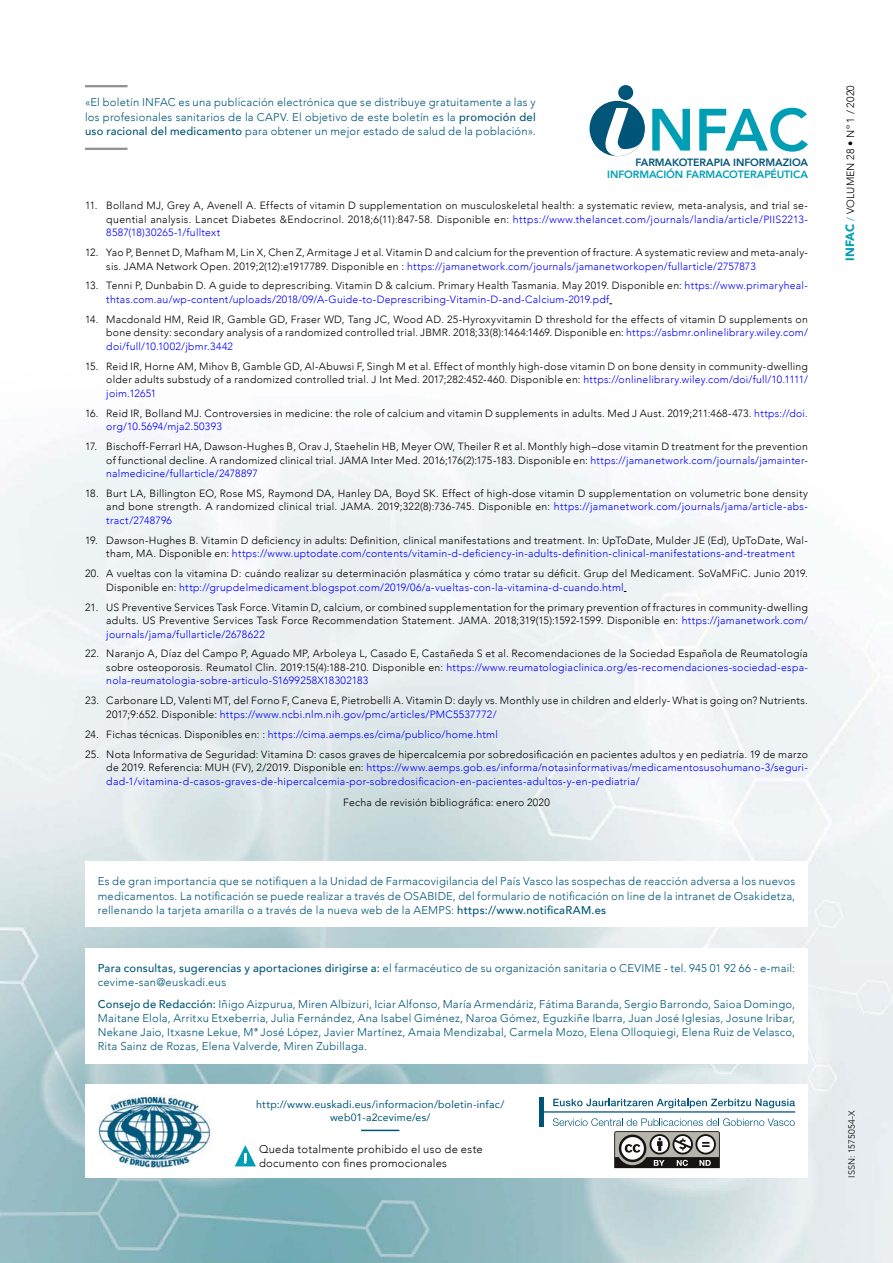
<style>
.page{position:relative;width:893px;height:1263px;background:#fff}
.page>*{position:absolute;margin:0;border:0;box-sizing:border-box;transform-origin:0 0}
.t1{font:300 11.25px/14.2px "Avenir";letter-spacing:.02em;color:#005579;text-align:justify}
.t2{font:300 11.25px/14.2px "Avenir";letter-spacing:.02em;color:#000}
.t3{font:300 10.5px/13.5px "Avenir";letter-spacing:.025em;color:#000;text-align:justify}
.t4{font:300 10.5px/13.5px "Avenir";letter-spacing:.025em;color:#00f}
.t5{font:10.5px/13.5px "Avenir";letter-spacing:.02em;color:#005579;text-align:center}
.t6{font:800 10.5px "Avenir";letter-spacing:-.01em;color:#009eb4}
.t7{font:800 10.5px "Avenir";letter-spacing:-.01em;color:#005579}
.t8{font:300 9px "Avenir";letter-spacing:.02em;color:#000}
.s1{font-weight:500}
.s2{color:#00f}
.s3{color:#000}
.s4{font-weight:900;font-size:12px;color:#009eb4}
.s5{color:#009eb4}
</style>
<div class="page">
<div style="left:589px;top:101px;width:56px;height:55px;background:#005579;border-radius:50%"></div>
<svg style="left:604px;top:108px;width:41px;height:48px"></svg>
<div style="left:618px;top:85px;width:15px;height:15px;background:#005579;border-radius:50%"></div>
<svg style="left:652px;top:109px;width:38px;height:42px"></svg>
<svg style="left:699px;top:108px;width:109px;height:44px"></svg>
<hr style="left:85px;top:85px;width:43px;height:2px;background:#919191">
<hr style="left:85px;top:148px;width:43px;height:2px;background:#919191">
<hr style="left:361px;top:1130px;width:38px;height:1px;background:#005579">
<img style="left:98px;top:1094px;width:113px;height:74px">
<svg style="left:553px;top:1099px;width:242px;height:9px"></svg>
<hr style="left:539px;top:1097px;width:4px;height:30px;background:#005579">
<hr style="left:539px;top:1111px;width:256px;height:1px;background:#005579">
<svg style="left:235px;top:1145px;width:21px;height:21px"></svg>
<svg style="left:553px;top:1118px;width:242px;height:51px"></svg>
<p class="t1" style="left:85px;top:95px;width:452px">«El boletín INFAC es una publicación electrónica que se distribuye gratuitamente a las y los profesionales sanitarios de la CAPV. El objetivo de este boletín es la <span class="s1">promoción del uso racional del medicamento</span> para obtener un mejor estado de salud de la población».</p>
<p class="t7" style="left:635px;top:154px;width:174px">FARMAKOTERAPIA INFORMAZIOA</p>
<p class="t6" style="left:607px;top:167px;width:202px">INFORMACIÓN FARMACOTERAPÉUTICA</p>
<p class="t3" style="left:106px;top:199px;width:703px;text-indent:-21px">11. Bolland MJ, Grey A, Avenell A. Effects of vitamin D supplementation on musculoskeletal health: a systematic review, meta-analysis, and trial se&shy;quential analysis. Lancet Diabetes &amp;Endocrinol. 2018;6(11):847-58. Disponible en: <span class="s2">https://www.thelancet.com/journals/landia/article/PIIS2213- 8587(18)30265-1/fulltext</span></p>
<p class="t3" style="left:106px;top:246px;width:703px;text-indent:-21px">12. Yao P, Bennet D, Mafham M, Lin X, Chen Z, Armitage J et al. Vitamin D and calcium for the prevention of fracture. A systematic review and meta-analy&shy;sis. JAMA Network Open. 2019;2(12):e1917789. Disponible en : <span class="s2">https://jamanetwork.com/journals/jamanetworkopen/fullarticle/2757873</span></p>
<p class="t4" style="left:106px;top:279px;width:703px;text-indent:-21px"><span class="s3">13. Tenni P, Dunbabin D. A guide to deprescribing. Vitamin D &amp; calcium. Primary Health Tasmania. May 2019. Disponible en:</span> https://www.primaryheal&shy;thtas.com.au/wp-content/uploads/2018/09/A-Guide-to-Deprescribing-Vitamin-D-and-Calcium-2019.pdf</p>
<p class="t3" style="left:106px;top:312px;width:703px;text-indent:-21px">14. Macdonald HM, Reid IR, Gamble GD, Fraser WD, Tang JC, Wood AD. 25-Hyroxyvitamin D threshold for the effects of vitamin D supplements on bone density: secondary analysis of a randomized controlled trial. JBMR. 2018;33(8):1464:1469. Disponible en: <span class="s2">https://asbmr.onlinelibrary.wiley.com/ doi/full/10.1002/jbmr.3442</span></p>
<p class="t3" style="left:106px;top:359px;width:703px;text-indent:-21px">15. Reid IR, Horne AM, Mihov B, Gamble GD, Al-Abuwsi F, Singh M et al. Effect of monthly high-dose vitamin D on bone density in community-dwelling older adults substudy of a randomized controlled trial. J Int Med. 2017;282:452-460. Disponible en: <span class="s2">https://onlinelibrary.wiley.com/doi/full/10.1111/ joim.12651</span></p>
<p class="t3" style="left:106px;top:406px;width:703px;text-indent:-21px">16. Reid IR, Bolland MJ. Controversies in medicine: the role of calcium and vitamin D supplements in adults. Med J Aust. 2019;211:468-473. <span class="s2">https://doi. org/10.5694/mja2.50393</span></p>
<p class="t3" style="left:106px;top:440px;width:703px;text-indent:-21px">17. Bischoff-FerrarI HA, Dawson-Hughes B, Orav J, Staehelin HB, Meyer OW, Theiler R et al. Monthly high–dose vitamin D treatment for the prevention of functional decline. A randomized clinical trial. JAMA Inter Med. 2016;176(2):175-183. Disponible en: <span class="s2">https://jamanetwork.com/journals/jamainter&shy;nalmedicine/fullarticle/2478897</span></p>
<p class="t3" style="left:106px;top:486px;width:703px;text-indent:-21px">18. Burt LA, Billington EO, Rose MS, Raymond DA, Hanley DA, Boyd SK. Effect of high-dose vitamin D supplementation on volumetric bone density and bone strength. A randomized clinical trial. JAMA. 2019;322(8):736-745. Disponible en: <span class="s2">https://jamanetwork.com/journals/jama/article-abs&shy;tract/2748796</span></p>
<p class="t3" style="left:106px;top:533px;width:703px;text-indent:-21px">19. Dawson-Hughes B. Vitamin D deficiency in adults: Definition, clinical manifestations and treatment. In: UpToDate, Mulder JE (Ed), UpToDate, Wal&shy;tham, MA. Disponible en: <span class="s2">https://www.uptodate.com/contents/vitamin-d-deficiency-in-adults-definition-clinical-manifestations-and-treatment</span></p>
<p class="t3" style="left:106px;top:567px;width:703px;text-indent:-21px">20. A vueltas con la vitamina D: cuándo realizar su determinación plasmática y cómo tratar su déficit. Grup del Medicament. SoVaMFiC. Junio 2019.<br>Disponible en: <span class="s2">http://grupdelmedicament.blogspot.com/2019/06/a-vueltas-con-la-vitamina-d-cuando.html</span></p>
<p class="t3" style="left:106px;top:600px;width:703px;text-indent:-21px">21. US Preventive Services Task Force. Vitamin D, calcium, or combined supplementation for the primary prevention of fractures in community-dwelling adults. US Preventive Services Task Force Recommendation Statement. JAMA. 2018;319(15):1592-1599. Disponible en: <span class="s2">https://jamanetwork.com/ journals/jama/fullarticle/2678622</span></p>
<p class="t3" style="left:106px;top:647px;width:703px;text-indent:-21px">22. Naranjo A, Díaz del Campo P, Aguado MP, Arboleya L, Casado E, Castañeda S et al. Recomendaciones de la Sociedad Española de Reumatología sobre osteoporosis. Reumatol Clin. 2019:15(4):188-210. Disponible en: <span class="s2">https://www.reumatologiaclinica.org/es-recomendaciones-sociedad-espa&shy;nola-reumatologia-sobre-articulo-S1699258X18302183</span></p>
<p class="t3" style="left:106px;top:694px;width:703px;text-indent:-21px">23. Carbonare LD, Valenti MT, del Forno F, Caneva E, Pietrobelli A. Vitamin D: dayly vs. Monthly use in children and elderly- What is going on? Nutrients.<br>2017;9:652. Disponible: <span class="s2">https://www.ncbi.nlm.nih.gov/pmc/articles/PMC5537772/</span></p>
<p class="t4" style="left:85px;top:727px;width:414px"><span class="s3">24. Fichas técnicas. Disponibles en: :</span> https://cima.aemps.es/cima/publico/home.html</p>
<p class="t4" style="left:106px;top:747px;width:703px;text-align:justify;text-indent:-21px"><span class="s3">25. Nota Informativa de Seguridad: Vitamina D: casos graves de hipercalcemia por sobredosificación en pacientes adultos y en pediatría. 19 de marzo de 2019. Referencia: MUH (FV), 2/2019. Disponible en:</span> https://www.aemps.gob.es/informa/notasinformativas/medicamentosusohumano-3/seguri&shy;dad-1/vitamina-d-casos-graves-de-hipercalcemia-por-sobredosificacion-en-pacientes-adultos-y-en-pediatria/</p>
<p class="t3" style="left:343px;top:795px;width:208px">Fecha de revisión bibliográfica: enero 2020</p>
<p class="t1" style="left:98px;top:874px;width:699px">Es de gran importancia que se notifiquen a la Unidad de Farmacovigilancia del País Vasco las sospechas de reacción adversa a los nuevos medicamentos. La notificación se puede realizar a través de OSABIDE, del formulario de notificación on line de la intranet de Osakidetza, rellenando la tarjeta amarilla o a través de la nueva web de la AEMPS: <span class="s1">https://www.notificaRAM.es</span></p>
<p class="t1" style="left:98px;top:961px;width:699px"><span class="s1">Para consultas, sugerencias y aportaciones dirigirse a:</span> el farmacéutico de su organización sanitaria o CEVIME - tel. 945 01 92 66 - e-mail: cevime-san@euskadi.eus</p>
<p class="t1" style="left:98px;top:997px;width:699px"><span class="s1">Consejo de Redacción:</span> Iñigo Aizpurua, Miren Albizuri, Iciar Alfonso, María Armendáriz, Fátima Baranda, Sergio Barrondo, Saioa Domingo, Maitane Elola, Arritxu Etxeberria, Julia Fernández, Ana Isabel Giménez, Naroa Gómez, Eguzkiñe Ibarra, Juan José Iglesias, Josune Iribar, Nekane Jaio, Itxasne Lekue, Mª José López, Javier Martínez, Amaia Mendizabal, Carmela Mozo, Elena Olloquiegi, Elena Ruiz de Velasco, Rita Sainz de Rozas, Elena Valverde, Miren Zubillaga.</p>
<p class="t5" style="left:256px;top:1097px;width:250px">http://www.euskadi.eus/informacion/boletin-infac/ web01-a2cevime/es/</p>
<p class="t2" style="left:259px;top:1142px;width:225px">Queda totalmente prohibido el uso de este documento con fines promocionales</p>
<p class="t3" style="left:844px;top:261px;width:177px;rotate:-90deg"><span class="s4">INFAC</span> <span class="s5">/</span> VOLUMEN 28 • Nº 1 / 2020</p>
<p class="t8" style="left:846px;top:1178px;width:69px;rotate:-90deg">ISSN: 1575054-X</p>
</div>
